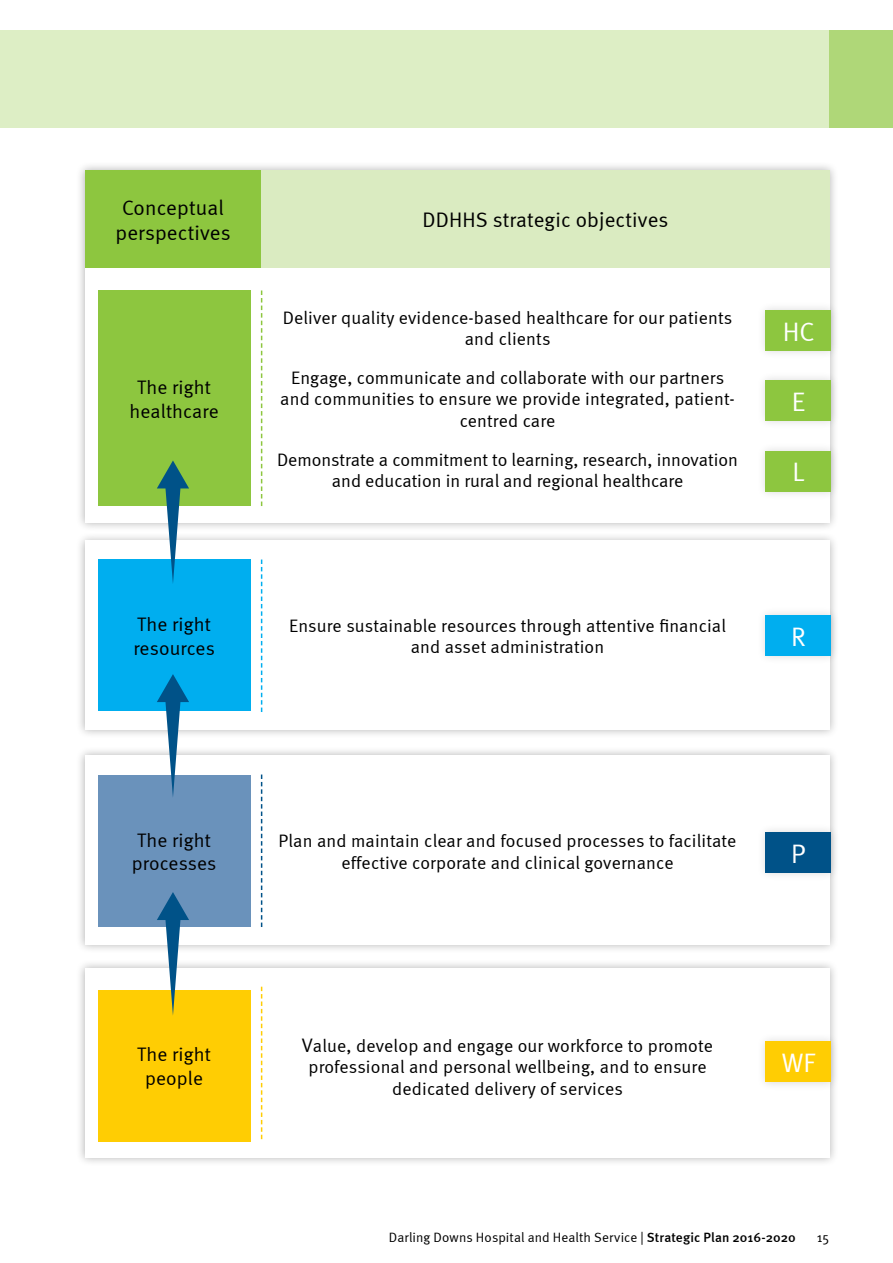
<style>
.page{position:relative;width:893px;height:1263px;background:#fff}
.page>*{position:absolute;margin:0;border:0;box-sizing:border-box;transform-origin:0 0}
.t1{font:26.7px "Meta Normal";color:#fff}
.t2{font:21px/25.2px "Meta Normal";letter-spacing:.01em;color:#000;text-align:center}
.t3{font:19.5px/23.4px "Meta Normal";letter-spacing:.01em;color:#000;text-align:center}
.t4{font:18px/21.6px "Meta Normal";letter-spacing:.01em;color:#000;text-align:center}
.t5{font:13.5px "Meta Normal";letter-spacing:.005em;color:#000}
.s1{font-size:19.5px}
.s2{font-family:"Meta";font-weight:500}
</style>
<div class="page">
<div style="left:76px;top:959px;width:763px;height:207px;background:#000;opacity:.3"></div>
<div style="left:85px;top:968px;width:745px;height:189px;background:#fff"></div>
<div style="left:76px;top:746px;width:763px;height:208px;background:#000;opacity:.3"></div>
<div style="left:85px;top:755px;width:745px;height:189px;background:#fff"></div>
<div style="left:76px;top:531px;width:763px;height:208px;background:#000;opacity:.3"></div>
<div style="left:85px;top:541px;width:745px;height:189px;background:#fff"></div>
<div style="left:76px;top:161px;width:763px;height:370px;background:#000;opacity:.3"></div>
<div style="left:85px;top:170px;width:745px;height:352px;background:#fff"></div>
<div style="left:261px;top:170px;width:569px;height:98px;background:#daebc1"></div>
<div style="left:98px;top:290px;width:152px;height:216px;background:#8dc63f"></div>
<div style="left:98px;top:559px;width:152px;height:152px;background:#00aeef"></div>
<div style="left:98px;top:775px;width:152px;height:151px;background:#6a92bb"></div>
<div style="left:98px;top:990px;width:152px;height:151px;background:#ffcd03"></div>
<div style="left:756px;top:301px;width:85px;height:59px;background:#000;opacity:.15"></div>
<div style="left:765px;top:310px;width:66px;height:41px;background:#8dc63f"></div>
<div style="left:756px;top:371px;width:85px;height:59px;background:#000;opacity:.15"></div>
<div style="left:765px;top:380px;width:66px;height:41px;background:#8dc63f"></div>
<div style="left:756px;top:441px;width:85px;height:59px;background:#000;opacity:.15"></div>
<div style="left:765px;top:451px;width:66px;height:40px;background:#8dc63f"></div>
<div style="left:756px;top:606px;width:84px;height:59px;background:#000;opacity:.15"></div>
<div style="left:765px;top:615px;width:66px;height:40px;background:#00aeef"></div>
<div style="left:756px;top:823px;width:85px;height:59px;background:#000;opacity:.15"></div>
<div style="left:765px;top:832px;width:66px;height:41px;background:#005288"></div>
<div style="left:756px;top:1032px;width:85px;height:59px;background:#000;opacity:.15"></div>
<div style="left:765px;top:1042px;width:66px;height:40px;background:#ffcd03"></div>
<div style="left:85px;top:170px;width:176px;height:98px;background:#8dc63f"></div>
<svg style="left:261px;top:290px;width:1px;height:216px"></svg>
<svg style="left:261px;top:559px;width:1px;height:153px"></svg>
<svg style="left:261px;top:774px;width:1px;height:153px"></svg>
<svg style="left:261px;top:987px;width:1px;height:152px"></svg>
<svg style="left:157px;top:460px;width:32px;height:123px"></svg>
<svg style="left:157px;top:674px;width:32px;height:123px"></svg>
<svg style="left:157px;top:892px;width:32px;height:123px"></svg>
<div style="left:0;top:30px;width:829px;height:98px;background:#ddeec5"></div>
<div style="left:829px;top:30px;width:64px;height:98px;background:#afd778"></div>
<p class="t2" style="left:115px;top:194px;width:117px">Conceptual perspectives</p>
<p class="t3" style="left:129px;top:375px;width:91px">The right healthcare</p>
<p class="t2" style="left:422px;top:207px;width:247px">DDHHS strategic objectives</p>
<p class="t4" style="left:283px;top:306px;width:451px">Deliver quality evidence-based healthcare for our patients and clients</p>
<p class="t4" style="left:280px;top:366px;width:456px">Engage, communicate and collaborate with our partners and communities to ensure we provide integrated, patient&shy;centred care</p>
<p class="t4" style="left:277px;top:448px;width:462px">Demonstrate a commitment to learning, research, innovation and education in rural and regional healthcare</p>
<h1 class="t1" style="left:783px;top:316px;width:33px">HC</h1>
<h1 class="t1" style="left:792px;top:386px;width:15px">E</h1>
<h1 class="t1" style="left:793px;top:457px;width:14px">L</h1>
<p class="t3" style="left:133px;top:612px;width:83px;text-align:left">The right resources</p>
<p class="t4" style="left:289px;top:614px;width:438px">Ensure sustainable resources through attentive financial and asset administration</p>
<h1 class="t1" style="left:791px;top:621px;width:16px">R</h1>
<p class="t3" style="left:132px;top:828px;width:86px;text-align:left">The right processes</p>
<p class="t4" style="left:279px;top:830px;width:459px">Plan and maintain clear and focused processes to facilitate effective corporate and clinical governance</p>
<h1 class="t1" style="left:791px;top:838px;width:16px">P</h1>
<p class="t3" style="left:137px;top:1043px;width:75px">The right people</p>
<p class="t4" style="left:302px;top:1034px;width:413px"><span class="s1">V</span>alue, develop and engage our workforce to promote professional and personal wellbeing, and to ensure dedicated delivery of services</p>
<h1 class="t1" style="left:782px;top:1048px;width:35px">WF</h1>
<p class="t5" style="left:389px;top:1229px;width:408px">Darling Downs Hospital and Health Service | <span class="s2">Strategic Plan 2016-2020</span></p>
<p class="t5" style="left:817px;top:1229px;width:14px">15</p>
</div>
